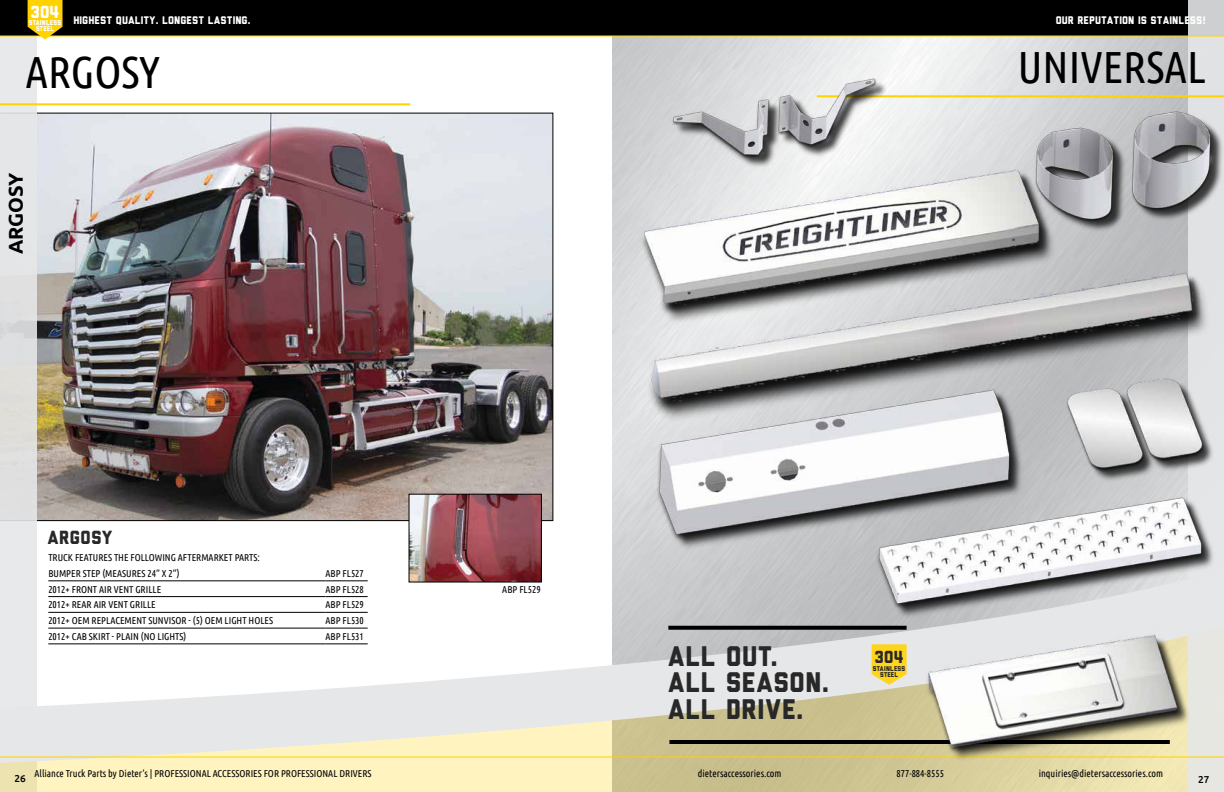
<style>
.page{position:relative;width:1224px;height:792px;background:#fff}
.page>*{position:absolute;margin:0;border:0;box-sizing:border-box;transform-origin:0 0}
.t1{font:45px "Ubuntu Condensed";color:#000}
.t2{font:800 28.4px/26.7px "Liberator";letter-spacing:.04em;color:#292829}
.t3{font:700 20px "Ubuntu";color:#000}
.t4{font:800 19px "Liberator";letter-spacing:.035em;color:#292829}
.t5{font:800 17.4px "Liberator";color:#292829}
.t6{font:11px "Liberator";color:#fff}
.t7{font:10px/15.8px "Ubuntu Condensed";color:#000}
.t8{font:500 10px "Ubuntu";color:#000}
.t9{font:800 7px/6px "Liberator";letter-spacing:.04em;color:#292829;text-align:center}
.t10{font:800 7px/6px "Liberator";letter-spacing:.04em;color:#fff;text-align:center}
</style>
<div class="page">
<img style="left:37px;top:113px;width:516px;height:408px">
<div style="left:0;top:36px;width:37px;height:756px;background:#e2e1e1"></div>
<hr style="left:0;top:103px;width:410px;height:2px;background:#ffd200">
<img style="left:411px;top:496px;width:128px;height:26px">
<div style="left:409px;top:494px;width:132px;height:88px;border:1px solid #000"></div>
<svg style="left:0;top:522px;width:890px;height:269px"></svg>
<hr style="left:48px;top:643px;width:278px;height:1px;background:#000">
<hr style="left:326px;top:643px;width:42px;height:1px;background:#000">
<hr style="left:48px;top:581px;width:278px;height:1px;background:#000">
<hr style="left:326px;top:581px;width:42px;height:1px;background:#000">
<hr style="left:48px;top:596px;width:278px;height:1px;background:#000">
<hr style="left:326px;top:596px;width:42px;height:1px;background:#000">
<hr style="left:48px;top:612px;width:278px;height:1px;background:#000">
<hr style="left:326px;top:612px;width:42px;height:1px;background:#000">
<hr style="left:48px;top:628px;width:278px;height:1px;background:#000">
<hr style="left:326px;top:628px;width:42px;height:1px;background:#000">
<svg style="left:668px;top:626px;width:199px;height:4px"></svg>
<hr style="left:669px;top:740px;width:501px;height:4px;background:#000">
<svg style="left:872px;top:664px;width:18px;height:21px"></svg>
<div style="left:0;top:0;width:1224px;height:36px;background:#000"></div>
<svg style="left:28px;top:0;width:35px;height:40px"></svg>
<svg style="left:1188px;top:0;width:36px;height:792px;background:#dfdfdf"></svg>
<hr style="left:817px;top:95px;width:407px;height:2px;background:#ffd200">
<hr style="left:0;top:36px;width:1224px;height:1px;background:#ffd200">
<hr style="left:0;top:756px;width:1224px;height:1px;background:#ffd200">
<img style="left:668px;top:50px;width:213px;height:63px">
<div style="left:1038px;top:114px;width:186px;height:118px;background:#000;opacity:.75"></div>
<img style="left:1029px;top:105px;width:184px;height:51px">
<img style="left:867px;top:490px;width:344px;height:174px">
<div style="left:660px;top:391px;width:377px;height:205px;background:#000;opacity:.75"></div>
<img style="left:637px;top:419px;width:389px;height:166px">
<img style="left:612px;top:113px;width:436px;height:43px">
<img style="left:890px;top:626px;width:330px;height:166px">
<div style="left:651px;top:275px;width:560px;height:149px;background:#000;opacity:.75"></div>
<img style="left:612px;top:156px;width:612px;height:263px">
<img style="left:1034px;top:361px;width:190px;height:129px">
<p class="t6" style="left:31px;top:17px;width:221px"><sup>304</sup> HIGHEST QUALITY. LONGEST LASTING.</p>
<p class="t6" style="left:1056px;top:17px;width:152px">OUR REPUTATION IS STAINLESS!</p>
<h1 class="t1" style="left:1018px;top:39px;width:190px">UNIVERSAL</h1>
<p class="t10" style="left:29px;top:20px;width:34px">STAINLESS<br>STEEL</p>
<h1 class="t1" style="left:25px;top:44px;width:136px">ARGOSY</h1>
<h3 class="t3" style="left:4px;top:254px;width:83px;rotate:-90deg">ARGOSY</h3>
<h3 class="t4" style="left:48px;top:530px;width:66px">ARGOSY</h3>
<p class="t7" style="left:48px;top:549px;width:213px">TRUCK FEATURES THE FOLLOWING AFTERMARKET PARTS:<br>BUMPER STEP (MEASURES 24” X 2”)</p>
<p class="t7" style="left:326px;top:565px;width:40px">ABP FL527</p>
<p class="t7" style="left:48px;top:581px;width:114px">2012+ FRONT AIR VENT GRILLE</p>
<p class="t7" style="left:326px;top:581px;width:40px">ABP FL528</p>
<p class="t7" style="left:48px;top:597px;width:109px">2012+ REAR AIR VENT GRILLE</p>
<p class="t7" style="left:326px;top:597px;width:40px">ABP FL529</p>
<p class="t7" style="left:48px;top:612px;width:226px">2012+ OEM REPLACEMENT SUNVISOR - (5) OEM LIGHT HOLES</p>
<p class="t7" style="left:326px;top:612px;width:40px">ABP FL530</p>
<p class="t7" style="left:48px;top:628px;width:140px">2012+ CAB SKIRT - PLAIN (NO LIGHTS)</p>
<p class="t7" style="left:326px;top:628px;width:40px">ABP FL531</p>
<p class="t8" style="left:14px;top:772px;width:13px">26</p>
<p class="t7" style="left:35px;top:766px;width:339px">Alliance Truck Parts by Dieter’s | PROFESSIONAL ACCESSORIES FOR PROFESSIONAL DRIVERS</p>
<p class="t7" style="left:502px;top:581px;width:40px">ABP FL529</p>
<h2 class="t2" style="left:668px;top:644px;width:162px">ALL OUT.<br>ALL SEASON.<br>ALL DRIVE.</h2>
<h3 class="t5" style="left:875px;top:651px;width:30px">304</h3>
<p class="t9" style="left:873px;top:666px;width:34px">STAINLESS<br>STEEL</p>
<p class="t7" style="left:698px;top:766px;width:85px">dietersaccessories.com</p>
<p class="t7" style="left:896px;top:766px;width:49px">877-884-8555</p>
<p class="t7" style="left:1039px;top:766px;width:126px">inquiries@dietersaccessories.com</p>
<p class="t8" style="left:1198px;top:773px;width:13px">27</p>
</div>
